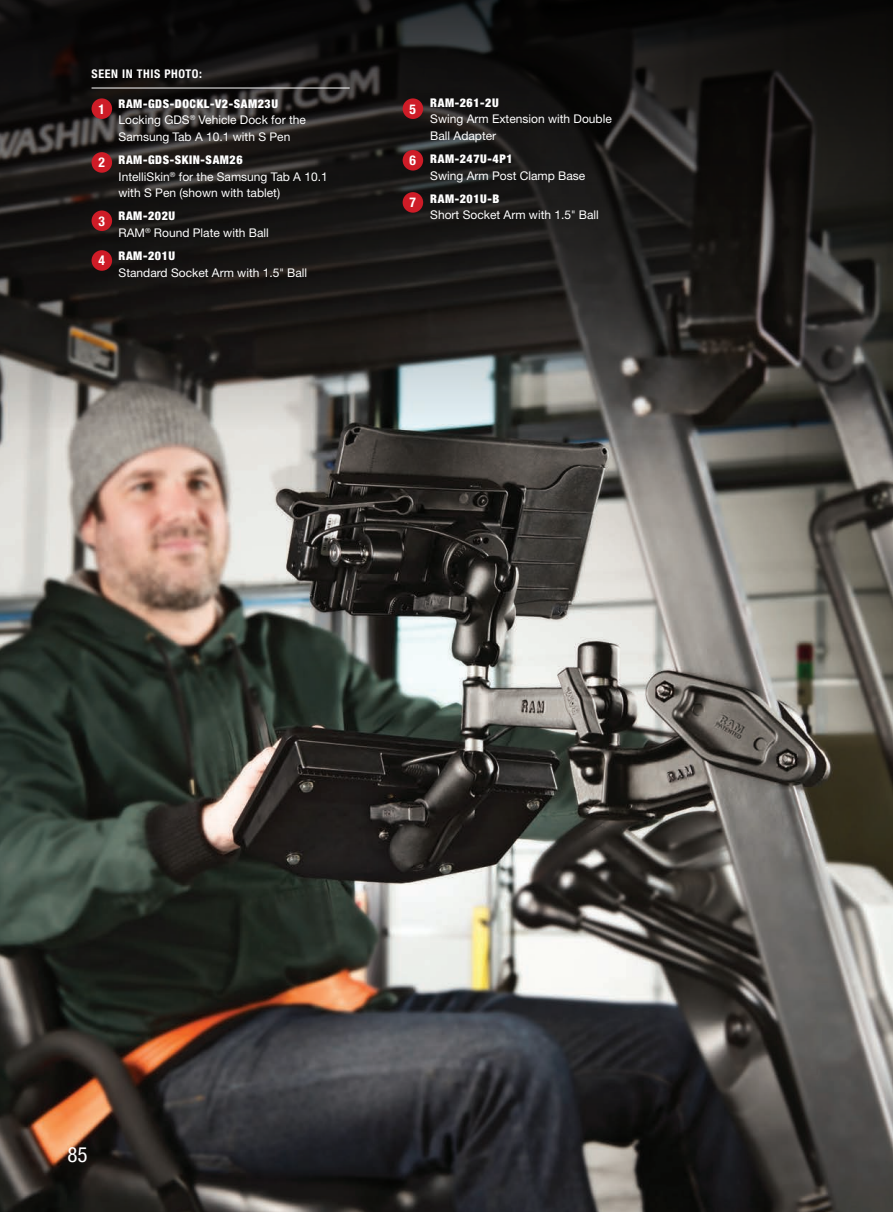
<style>
.page{position:relative;width:893px;height:1212px;background:#fff}
.page>*{position:absolute;margin:0;border:0;box-sizing:border-box;transform-origin:0 0}
.Page___Left{font:condensed 21px "Helvetica Neue LT Std";color:#fff}
.Subtitle_10_points_c{font:700 condensed 13.5px "Helvetica Neue LT Std";color:#fff}
.Picture_Captions_45{font:12px/16.5px "Helvetica Neue LT Std";color:#fff}
.Picture_Caption_WHIT{font:900 condensed 12px "Helvetica Neue LT Std";letter-spacing:.05em;color:#fff}
.SEEN_IN_THIS_PHOTO_W{font:700 condensed 12px "Helvetica Neue LT Std";letter-spacing:.05em;color:#fff}
.s1{font-weight:300}
</style>
<div class="page">
<img style="left:0;top:429px;width:893px;height:783px">
<svg style="left:0;top:0;width:893px;height:429px;background:#282625"></svg>
<hr style="left:92px;top:88px;width:258px;height:1px;background:#fff">
<div style="left:92px;top:98px;width:20px;height:21px;background:#ce1c27;border-radius:50%"></div>
<div style="left:403px;top:98px;width:20px;height:21px;background:#ce1c27;border-radius:50%"></div>
<div style="left:403px;top:150px;width:20px;height:21px;background:#ce1c27;border-radius:50%"></div>
<div style="left:403px;top:192px;width:20px;height:21px;background:#ce1c27;border-radius:50%"></div>
<div style="left:92px;top:152px;width:20px;height:21px;background:#ce1c27;border-radius:50%"></div>
<div style="left:92px;top:210px;width:20px;height:21px;background:#ce1c27;border-radius:50%"></div>
<div style="left:92px;top:250px;width:20px;height:21px;background:#ce1c27;border-radius:50%"></div>
<p class="SEEN_IN_THIS_PHOTO_W" style="left:92px;top:66px;width:112px">SEEN IN THIS PHOTO:</p>
<p class="Picture_Caption_WHIT" style="left:119px;top:96px;width:161px">RAM-GDS-DOCKL-V2-SAM23U</p>
<p class="Picture_Captions_45" style="left:119px;top:112px;width:189px">Locking GDS<sup>®</sup> Vehicle Dock for the<br>Samsung Tab A 10.1 with S Pen</p>
<p class="Picture_Caption_WHIT" style="left:119px;top:152px;width:126px">RAM-GDS-SKIN-SAM26</p>
<p class="Picture_Captions_45" style="left:119px;top:168px;width:211px">IntelliSkin<sup>®</sup> for the Samsung Tab A 10.1 with S Pen (shown with tablet)</p>
<p class="Picture_Caption_WHIT" style="left:119px;top:209px;width:58px">RAM-202U</p>
<p class="Picture_Captions_45" style="left:119px;top:224px;width:152px">RAM<sup>®</sup> Round Plate with Ball</p>
<p class="Picture_Caption_WHIT" style="left:119px;top:248px;width:58px">RAM-201U</p>
<p class="Picture_Captions_45" style="left:119px;top:264px;width:190px">Standard Socket Arm with 1.5<span class="s1">"</span> Ball</p>
<p class="Subtitle_10_points_c" style="left:99px;top:101px;width:8px">1</p>
<p class="Subtitle_10_points_c" style="left:410px;top:101px;width:8px">5</p>
<p class="Subtitle_10_points_c" style="left:410px;top:152px;width:8px">6</p>
<p class="Subtitle_10_points_c" style="left:410px;top:194px;width:8px">7</p>
<p class="Subtitle_10_points_c" style="left:99px;top:154px;width:8px">2</p>
<p class="Subtitle_10_points_c" style="left:99px;top:213px;width:8px">3</p>
<p class="Subtitle_10_points_c" style="left:99px;top:252px;width:8px">4</p>
<p class="Picture_Caption_WHIT" style="left:430px;top:95px;width:70px">RAM-261-2U</p>
<p class="Picture_Captions_45" style="left:430px;top:111px;width:183px">Swing Arm Extension with Double<br>Ball Adapter</p>
<p class="Picture_Caption_WHIT" style="left:430px;top:152px;width:84px">RAM-247U-4P1</p>
<p class="Picture_Captions_45" style="left:430px;top:167px;width:157px">Swing Arm Post Clamp Base</p>
<p class="Picture_Caption_WHIT" style="left:430px;top:191px;width:71px">RAM-201U-B</p>
<p class="Picture_Captions_45" style="left:430px;top:207px;width:170px">Short Socket Arm with 1.5<span class="s1">"</span> Ball</p>
<p class="Page___Left" style="left:68px;top:1142px;width:22px">85</p>
</div>
